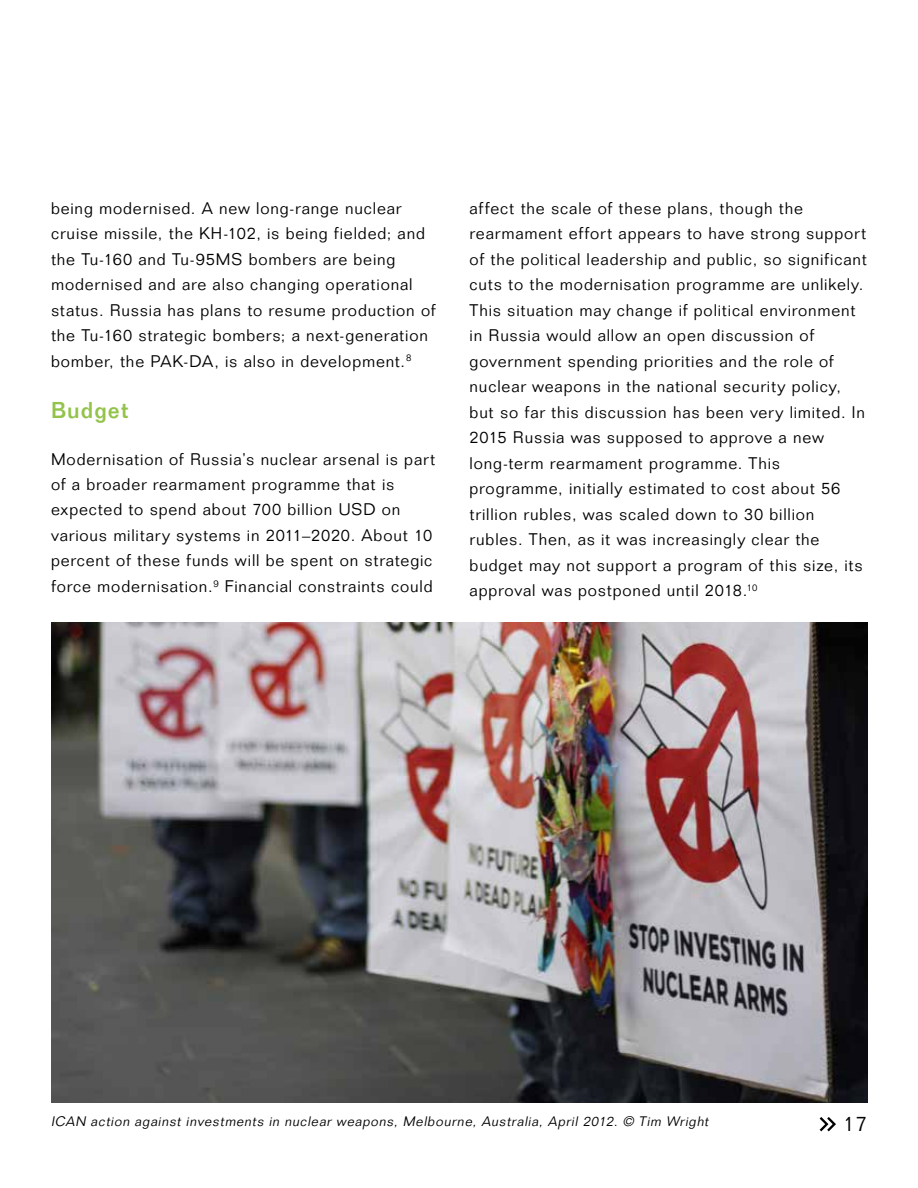
<style>
.page{position:relative;width:918px;height:1188px;background:#fff}
.page>*{position:absolute;margin:0;border:0;box-sizing:border-box;transform-origin:0 0}
.t1{font:500 22.5px "Folio Std";letter-spacing:.045em;color:#94c34b}
.t2{font:300 21px "Folio Std";color:#000}
.t3{font:300 16.5px/25.5px "Folio Std";letter-spacing:.05em;color:#000}
.t4{font:italic 300 13.5px "Folio Std";color:#000}
</style>
<div class="page">
<svg style="left:819px;top:1117px;width:17px;height:15px"></svg>
<img style="left:51px;top:622px;width:816px;height:481px">
<p class="t3" style="left:51px;top:195px;width:386px">being modernised. A new long-range nuclear cruise missile, the KH-102, is being fielded; and the Tu-160 and Tu-95MS bombers are being modernised and are also changing operational status. Russia has plans to resume production of the Tu-160 strategic bombers; a next-generation bomber, the PAK-DA, is also in development.<sup>8</sup></p>
<h1 class="t1" style="left:51px;top:396px;width:79px">Budget</h1>
<p class="t3" style="left:51px;top:446px;width:386px">Modernisation of Russia’s nuclear arsenal is part of a broader rearmament programme that is expected to spend about 700 billion USD on various military systems in 2011–2020. About 10 percent of these funds will be spent on strategic force modernisation.<sup>9</sup> Financial constraints could</p>
<p class="t3" style="left:470px;top:195px;width:399px">affect the scale of these plans, though the rearmament effort appears to have strong support of the political leadership and public, so significant cuts to the modernisation programme are unlikely.<br>This situation may change if political environment in Russia would allow an open discussion of government spending priorities and the role of nuclear weapons in the national security policy, but so far this discussion has been very limited. In 2015 Russia was supposed to approve a new long-term rearmament programme. This programme, initially estimated to cost about 56 trillion rubles, was scaled down to 30 billion rubles. Then, as it was increasingly clear the budget may not support a program of this size, its approval was postponed until 2018.<sup>10</sup></p>
<p class="t4" style="left:51px;top:1113px;width:662px">ICAN action against investments in nuclear weapons, Melbourne, Australia, April 2012. © Tim Wright</p>
<p class="t2" style="left:843px;top:1111px;width:25px">17</p>
</div>
